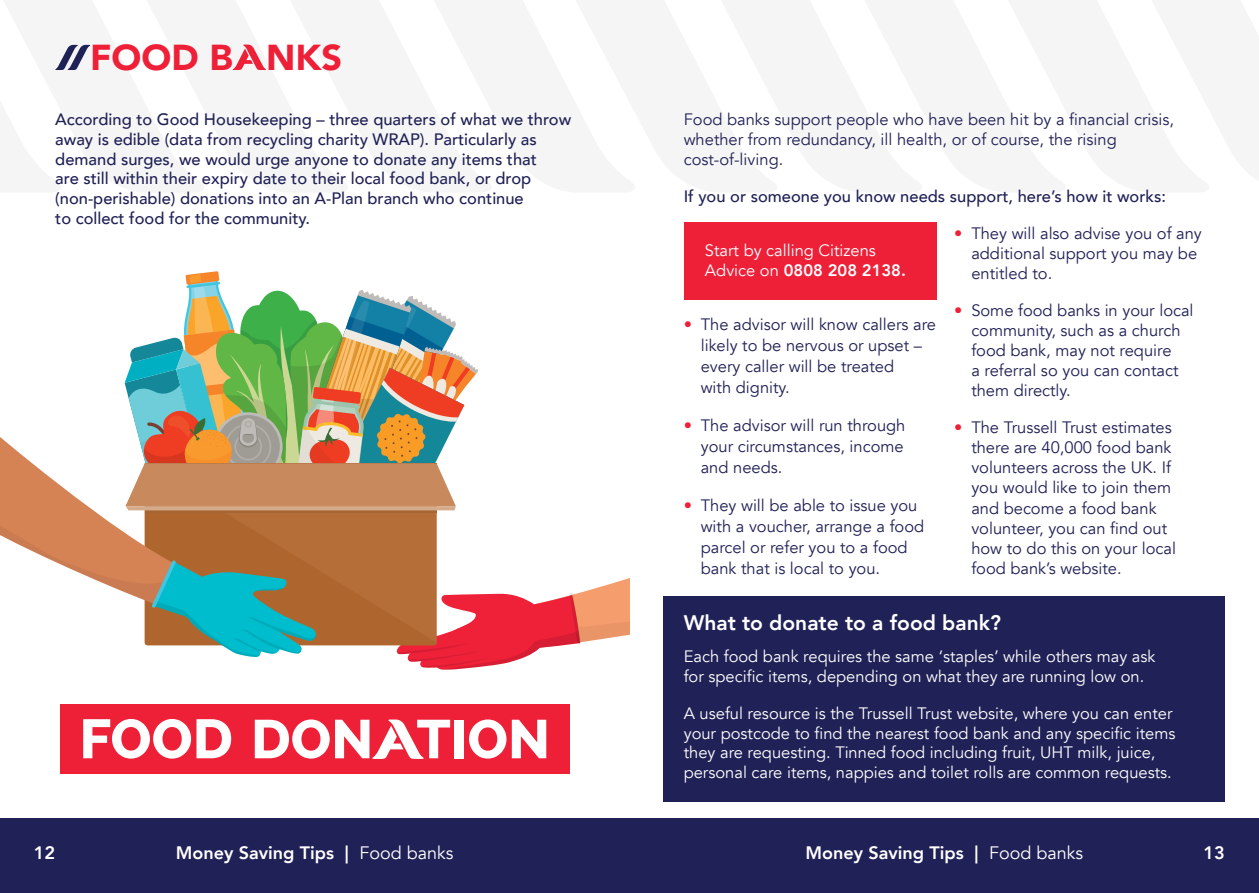
<style>
.page{position:relative;width:1259px;height:893px;background:#fff}
.page>*{position:absolute;margin:0;border:0;box-sizing:border-box;transform-origin:0 0}
.t1{font:900 36px "Avenir";color:#ee2038}
.t2{font:800 21px "Avenir";color:#fff}
.t3{font:800 18px "Avenir";color:#fff}
.t4{font:16.5px/20.1px "Avenir";color:#202156}
.t5{font:16.5px/19.8px "Avenir";color:#fff}
.t6{font:500 16.5px/19.8px "Avenir";color:#202156}
.s1{color:#ee2038}
.s2{font-weight:800}
.s3{font-weight:400}
</style>
<div class="page">
<svg style="left:55px;top:44px;width:36px;height:27px"></svg>
<svg style="left:233px;top:45px;width:33px;height:25px"></svg>
<div style="left:0;top:819px;width:1259px;height:74px;background:#202156"></div>
<div style="left:663px;top:596px;width:562px;height:205px;background:#202156"></div>
<svg style="left:0;top:271px;width:629px;height:399px"></svg>
<div style="left:684px;top:223px;width:252px;height:77px;background:#ee2038"></div>
<div style="left:60px;top:704px;width:509px;height:70px;background:#ee2038"></div>
<svg style="left:83px;top:719px;width:148px;height:40px"></svg>
<div style="left:454px;top:720px;width:10px;height:38px;background:#fff"></div>
<svg style="left:469px;top:719px;width:37px;height:40px"></svg>
<svg style="left:512px;top:720px;width:34px;height:38px"></svg>
<svg style="left:255px;top:719px;width:195px;height:40px"></svg>
<h1 class="t1" style="left:90px;top:27px;width:253px">FOOD B NKS</h1>
<p class="t6" style="left:55px;top:108px;width:517px">According to Good Housekeeping – three quarters of what we throw away is edible (data from recycling charity WRAP). Particularly as demand surges, we would urge anyone to donate any items that<br>are still within their expiry date to their local food bank, or drop (non-perishable) donations into an A-Plan branch who continue<br>to collect food for the community.</p>
<p class="t4" style="left:684px;top:109px;width:492px">Food banks support people who have been hit by a financial crisis, whether from redundancy, ill health, or of course, the rising cost-of-living.</p>
<p class="t6" style="left:684px;top:185px;width:484px">If you or someone you know needs support, here’s how it works:</p>
<p class="t4" style="left:971px;top:224px;width:232px;text-indent:-17px"><span class="s1">•</span> They will also advise you of any additional support you may be entitled to.</p>
<p class="t4" style="left:971px;top:301px;width:224px;text-indent:-17px"><span class="s1">•</span> Some food banks in your local community, such as a church food bank, may not require<br>a referral so you can contact them directly.</p>
<p class="t4" style="left:971px;top:418px;width:206px;text-indent:-17px"><span class="s1">•</span> The Trussell Trust estimates there are 40,000 food bank volunteers across the UK. If you would like to join them and become a food bank volunteer, you can find out how to do this on your local food bank’s website.</p>
<p class="t2" style="left:684px;top:606px;width:319px">What to donate to a food bank?</p>
<p class="t5" style="left:684px;top:647px;width:473px">Each food bank requires the same ‘staples’ while others may ask for specific items, depending on what they are running low on.</p>
<p class="t5" style="left:684px;top:703px;width:493px">A useful resource is the Trussell Trust website, where you can enter your postcode to find the nearest food bank and any specific items they are requesting. Tinned food including fruit, UHT milk, juice, personal care items, nappies and toilet rolls are common requests.</p>
<p class="t5" style="left:705px;top:240px;width:202px">Start by calling Citizens<br>Advice on <span class="s2">0808 208 2138.</span></p>
<p class="t4" style="left:701px;top:314px;width:237px;line-height:21px;text-indent:-17px"><span class="s1">•</span> The advisor will know callers are likely to be nervous or upset – every caller will be treated<br>with dignity.</p>
<p class="t4" style="left:701px;top:415px;width:206px;line-height:21px;text-align:justify;text-indent:-17px"><span class="s1">•</span> The advisor will run through your circumstances, income and needs.</p>
<p class="t4" style="left:701px;top:495px;width:225px;line-height:21px;text-indent:-17px"><span class="s1">•</span> They will be able to issue you with a voucher, arrange a food parcel or refer you to a food bank that is local to you.</p>
<p class="t3" style="left:34px;top:839px;width:23px">12</p>
<p class="t3" style="left:176px;top:839px;width:279px">Money Saving Tips | <span class="s3">Food banks</span></p>
<p class="t3" style="left:805px;top:839px;width:279px">Money Saving Tips | <span class="s3">Food banks</span></p>
<p class="t3" style="left:1203px;top:839px;width:23px">13</p>
</div>
